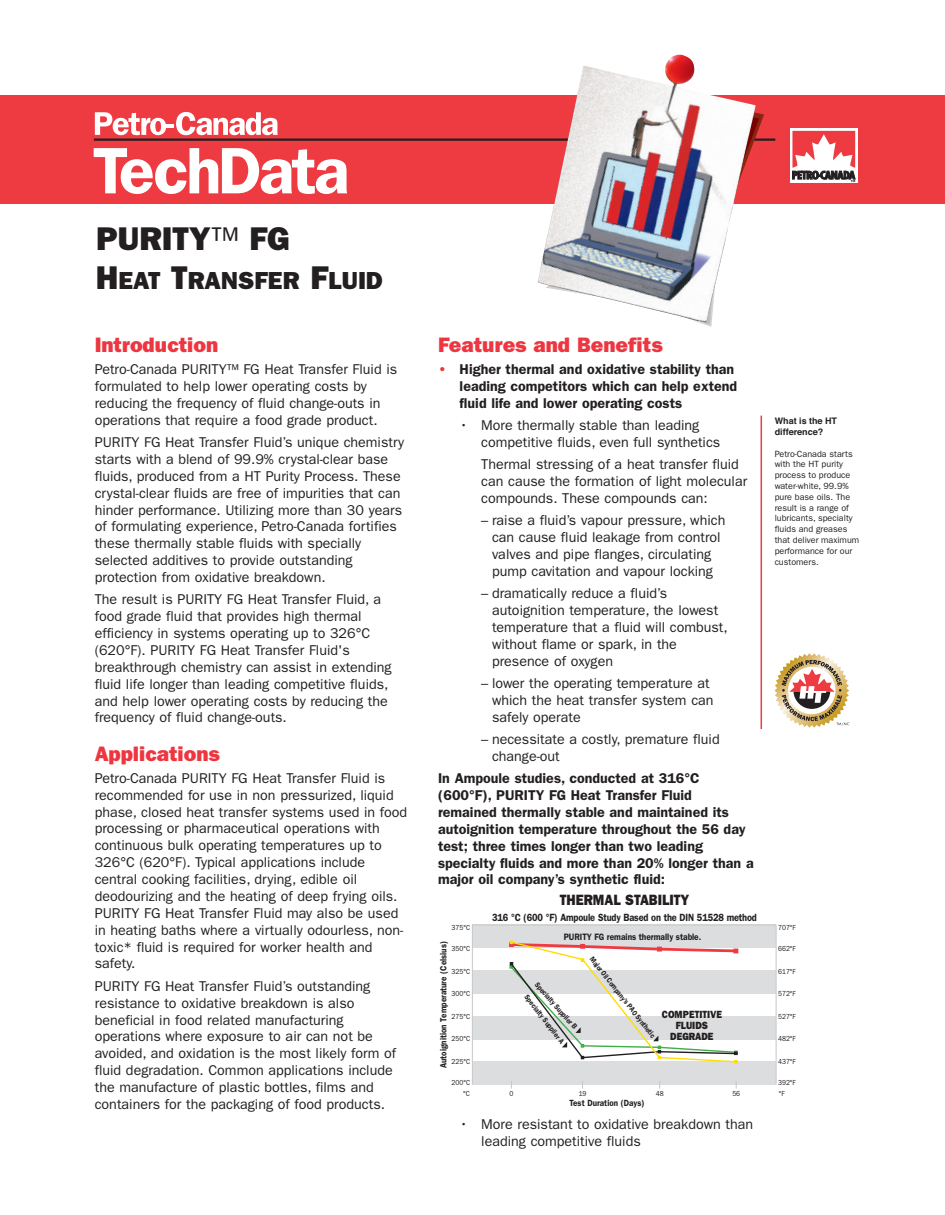
<style>
.page{position:relative;width:945px;height:1215px;background:#fff}
.page>*{position:absolute;margin:0;border:0;box-sizing:border-box;transform-origin:0 0}
.t1{font:800 33px "Franklin Gothic";color:#231f20}
.t2{font:800 24.75px "Franklin Gothic";color:#231f20}
.t3{font:800 21px "Franklin Gothic";color:#ee3640}
.t4{font:800 15px "Franklin Gothic";color:#231f20;scale:.9 1}
.t5{font:14.25px/16.8px "Franklin Gothic";color:#231f20}
.t6{font:600 14.25px/17px "Franklin Gothic";color:#231f20}
.t7{font:600 10.5px "Franklin Gothic";letter-spacing:-.02em;color:#231f20;scale:.88 1}
.t8{font:800 10.5px/10.9px "Franklin Gothic";color:#231f20;text-align:center;scale:.9 1}
.t9{font:600 9.3px "Franklin Gothic";letter-spacing:-.005em;color:#231f20;scale:.9 1}
.t10{font:9px/10.8px "Franklin Gothic";color:#231f20}
.t11{font:600 9px "Franklin Gothic";color:#231f20;scale:.9 1}
.t12{font:700 9px/10.8px "Helvetica";color:#231f20}
.t13{font:600 7.5px "Franklin Gothic";color:#231f20;scale:.9 1}
.t14{font:600 7.5px "Franklin Gothic";color:#231f20;scale:.88 1}
.t15{font:7.35px "Franklin Gothic";letter-spacing:-.005em;color:#231f20;scale:.9 1}
.s1{font-weight:400}
.s2{font-size:33px}
.s3{color:#ee3640}
</style>
<div class="page">
<div style="left:0;top:95px;width:945px;height:109px;background:#ee3a41"></div>
<hr style="left:94px;top:139px;width:681px;height:2px;background:#231f20">
<svg style="left:95px;top:112px;width:183px;height:23px"></svg>
<svg style="left:94px;top:148px;width:253px;height:46px"></svg>
<hr style="left:761px;top:416px;width:1px;height:313px;background:#ee3a41">
<div style="left:790px;top:129px;width:68px;height:54px;background:linear-gradient(to bottom,#fff,#fff)"></div>
<svg style="left:792px;top:131px;width:64px;height:51px"></svg>
<svg style="left:775px;top:653px;width:74px;height:75px"></svg>
<img style="left:538px;top:54px;width:218px;height:269px">
<div style="left:472px;top:1062px;width:304px;height:23px;background:#dcdddf"></div>
<div style="left:472px;top:1016px;width:304px;height:23px;background:#dcdddf"></div>
<div style="left:472px;top:970px;width:304px;height:23px;background:#dcdddf"></div>
<div style="left:472px;top:925px;width:304px;height:23px;background:#dcdddf"></div>
<div style="left:472px;top:925px;width:305px;height:160px;border:1px solid #c7c8ca"></div>
<svg style="left:509px;top:940px;width:230px;height:124px"></svg>
<h1 class="t1" style="left:96px;top:227px;width:195px">PURITY<span class="s1">™</span> FG</h1>
<h2 class="t2" style="left:96px;top:272px;width:288px"><span class="s2">H</span>EAT <span class="s2">T</span>RANSFER <span class="s2">F</span>LUID</h2>
<h3 class="t3" style="left:95px;top:337px;width:125px">Introduction</h3>
<p class="t5" style="left:95px;top:362px;width:304px">Petro-Canada PURITY™ FG Heat Transfer Fluid is formulated to help lower operating costs by reducing the frequency of fluid change-outs in operations that require a food grade product.</p>
<p class="t5" style="left:95px;top:435px;width:311px">PURITY FG Heat Transfer Fluid’s unique chemistry starts with a blend of 99.9% crystal-clear base fluids, produced from a HT Purity Process. These crystal-clear fluids are free of impurities that can hinder performance. Utilizing more than 30 years of formulating experience, Petro-Canada fortifies these thermally stable fluids with specially selected additives to provide outstanding protection from oxidative breakdown.</p>
<p class="t5" style="left:95px;top:592px;width:298px">The result is PURITY FG Heat Transfer Fluid, a food grade fluid that provides high thermal efficiency in systems operating up to 326°C (620°F). PURITY FG Heat Transfer Fluid's breakthrough chemistry can assist in extending fluid life longer than leading competitive fluids, and help lower operating costs by reducing the frequency of fluid change-outs.</p>
<h3 class="t3" style="left:95px;top:746px;width:127px">Applications</h3>
<p class="t5" style="left:95px;top:771px;width:314px">Petro-Canada PURITY FG Heat Transfer Fluid is recommended for use in non pressurized, liquid phase, closed heat transfer systems used in food processing or pharmaceutical operations with continuous bulk operating temperatures up to 326°C (620°F). Typical applications include central cooking facilities, drying, edible oil deodourizing and the heating of deep frying oils.<br>PURITY FG Heat Transfer Fluid may also be used in heating baths where a virtually odourless, non&shy;toxic* fluid is required for worker health and safety.</p>
<p class="t5" style="left:95px;top:979px;width:303px">PURITY FG Heat Transfer Fluid’s outstanding resistance to oxidative breakdown is also beneficial in food related manufacturing operations where exposure to air can not be avoided, and oxidation is the most likely form of fluid degradation. Common applications include the manufacture of plastic bottles, films and containers for the packaging of food products.</p>
<h3 class="t3" style="left:438px;top:337px;width:226px">Features and Benefits</h3>
<p class="t6" style="left:460px;top:362px;width:279px;text-indent:-22px"><span class="s3">•</span> Higher thermal and oxidative stability than leading competitors which can help extend fluid life and lower operating costs</p>
<p class="t5" style="left:481px;top:418px;width:241px;text-indent:-22px">• More thermally stable than leading competitive fluids, even full synthetics</p>
<p class="t5" style="left:481px;top:457px;width:268px">Thermal stressing of a heat transfer fluid can cause the formation of light molecular compounds. These compounds can:</p>
<p class="t5" style="left:481px;top:513px;width:246px;text-align:center">– raise a fluid’s vapour pressure, which can cause fluid leakage from control valves and pipe flanges, circulating pump cavitation and vapour locking</p>
<p class="t5" style="left:492px;top:586px;width:237px;text-indent:-11px">– dramatically reduce a fluid’s autoignition temperature, the lowest temperature that a fluid will combust, without flame or spark, in the presence of oxygen</p>
<p class="t5" style="left:492px;top:676px;width:223px;text-indent:-11px">– lower the operating temperature at which the heat transfer system can safely operate</p>
<p class="t5" style="left:492px;top:732px;width:229px;text-indent:-11px">– necessitate a costly, premature fluid change-out</p>
<p class="t6" style="left:438px;top:771px;width:317px">In Ampoule studies, conducted at 316°C (600°F), PURITY FG Heat Transfer Fluid remained thermally stable and maintained its autoignition temperature throughout the 56 day test; three times longer than two leading specialty fluids and more than 20% longer than a major oil company’s synthetic fluid:</p>
<p class="t15" style="left:452px;top:925px;width:22px">375°C</p>
<p class="t11" style="left:440px;top:1068px;width:143px;rotate:-90deg">Autoignition Temperature (Celsius)</p>
<p class="t15" style="left:452px;top:946px;width:22px">350°C</p>
<p class="t15" style="left:452px;top:969px;width:22px">325°C</p>
<p class="t15" style="left:452px;top:991px;width:22px">300°C</p>
<p class="t15" style="left:452px;top:1014px;width:22px">275°C</p>
<p class="t15" style="left:452px;top:1036px;width:22px">250°C</p>
<p class="t15" style="left:452px;top:1059px;width:22px">225°C</p>
<p class="t15" style="left:452px;top:1080px;width:22px">200°C</p>
<p class="t4" style="left:560px;top:895px;width:146px">THERMAL STABILITY</p>
<p class="t7" style="left:492px;top:914px;width:302px">316 °C (600 °F) Ampoule Study Based on the DIN 51528 method</p>
<p class="t9" style="left:564px;top:934px;width:154px">PURITY FG remains thermally stable.</p>
<p class="t14" style="left:594px;top:956px;width:116px;rotate:52deg">Major Oil Company's PAO Synthetic</p>
<p class="t13" style="left:538px;top:981px;width:68px;rotate:49deg">Specialty Supplier B</p>
<p class="t13" style="left:528px;top:994px;width:68px;rotate:52deg">Specialty Supplier A</p>
<p class="t8" style="left:662px;top:1010px;width:68px">COMPETITIVE<br>FLUIDS<br>DEGRADE</p>
<p class="t12" style="left:775px;top:416px;width:64px">What is the HT difference?</p>
<p class="t10" style="left:775px;top:449px;width:86px">Petro-Canada starts with the HT purity process to produce water-white, 99.9% pure base oils. The result is a range of lubricants, specialty fluids and greases that deliver maximum performance for our customers.</p>
<p class="t15" style="left:778px;top:925px;width:21px">707°F</p>
<p class="t15" style="left:778px;top:946px;width:21px">662°F</p>
<p class="t15" style="left:778px;top:969px;width:21px">617°F</p>
<p class="t15" style="left:778px;top:991px;width:21px">572°F</p>
<p class="t15" style="left:778px;top:1014px;width:21px">527°F</p>
<p class="t15" style="left:778px;top:1036px;width:21px">482°F</p>
<p class="t15" style="left:778px;top:1059px;width:21px">437°F</p>
<p class="t15" style="left:778px;top:1080px;width:21px">392°F</p>
<p class="t15" style="left:463px;top:1091px;width:9px">°C</p>
<p class="t15" style="left:779px;top:1091px;width:8px">°F</p>
<p class="t15" style="left:509px;top:1091px;width:6px">0</p>
<p class="t15" style="left:579px;top:1091px;width:10px">19</p>
<p class="t15" style="left:656px;top:1091px;width:10px">48</p>
<p class="t15" style="left:732px;top:1091px;width:10px">56</p>
<p class="t11" style="left:569px;top:1100px;width:85px">Test Duration (Days)</p>
<p class="t5" style="left:481px;top:1117px;width:273px;text-indent:-22px">• More resistant to oxidative breakdown than leading competitive fluids</p>
</div>
